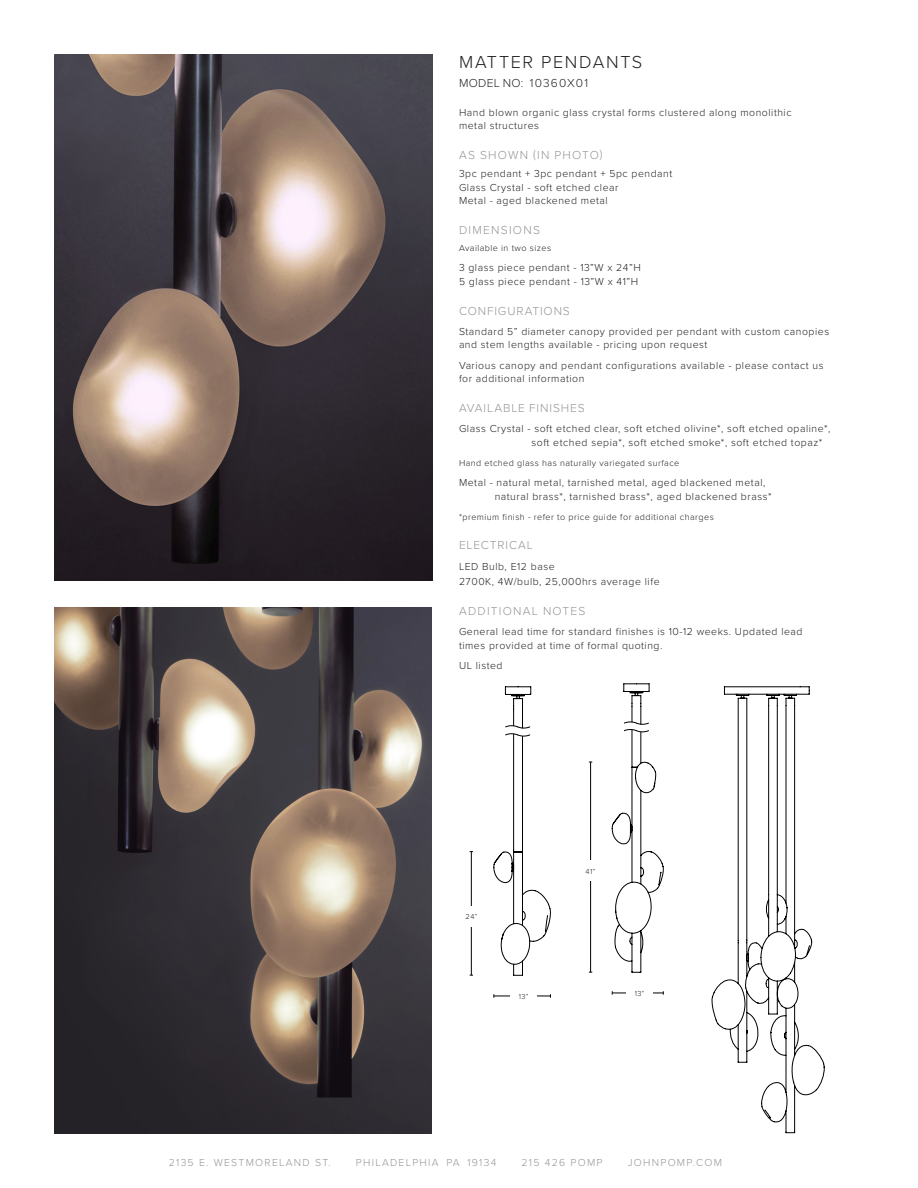
<style>
.page{position:relative;width:918px;height:1188px;background:#fff}
.page>*{position:absolute;margin:0;border:0;box-sizing:border-box;transform-origin:0 0}
.t1{font:300 18px "Proxima Nova";letter-spacing:.09em;color:#231f20}
.SUB_HEAD{font:300 12px "Proxima Nova";letter-spacing:.105em;color:#959598}
.BODY_COPY_1{font:300 12px "Proxima Nova";letter-spacing:.075em;color:#959598}
.t2{font:300 12px "Proxima Nova";letter-spacing:.075em;color:#231f20}
.BODY_COPY_1-2{font:300 10.5px/13.5px "Proxima Nova";letter-spacing:.05em;color:#231f20}
.SUB_HEAD-2{font:300 10.5px/13.5px "Proxima Nova";letter-spacing:.05em;color:#231f20}
.t3{font:300 10.5px "Proxima Nova";letter-spacing:.12em;color:#959598}
.BODY_COPY_1-3{font:300 9px "Proxima Nova";letter-spacing:.05em;color:#231f20}
.BOLD_SUB_HEAD{font:300 7.5px "Proxima Nova";letter-spacing:.05em;color:#231f20}
</style>
<div class="page">
<img style="left:54px;top:608px;width:378px;height:525px">
<img style="left:54px;top:54px;width:378px;height:526px">
<hr style="left:590px;top:762px;width:1px;height:210px;background:#000">
<hr style="left:612px;top:993px;width:51px;height:1px;background:#000">
<div style="left:574px;top:861px;width:33px;height:20px;background:#fff"></div>
<div style="left:626px;top:988px;width:27px;height:10px;background:#fff"></div>
<svg style="left:611px;top:683px;width:53px;height:290px"></svg>
<hr style="left:471px;top:852px;width:1px;height:123px;background:#000">
<hr style="left:494px;top:996px;width:56px;height:1px;background:#000">
<div style="left:455px;top:906px;width:33px;height:21px;background:#fff"></div>
<div style="left:510px;top:991px;width:27px;height:10px;background:#fff"></div>
<svg style="left:493px;top:686px;width:58px;height:290px"></svg>
<svg style="left:711px;top:686px;width:114px;height:447px"></svg>
<p class="t1" style="left:459px;top:49px;width:185px">MATTER PENDANTS</p>
<p class="t2" style="left:459px;top:74px;width:131px">MODEL NO: 10360X01</p>
<p class="SUB_HEAD-2" style="left:459px;top:105px;width:334px">Hand blown organic glass crystal forms clustered along monolithic metal structures</p>
<p class="SUB_HEAD" style="left:459px;top:146px;width:145px">AS SHOWN (IN PHOTO)</p>
<p class="BODY_COPY_1-2" style="left:459px;top:166px;width:215px">3pc pendant + 3pc pendant + 5pc pendant</p>
<p class="BODY_COPY_1-2" style="left:459px;top:180px;width:161px">Glass Crystal - soft etched clear</p>
<p class="BODY_COPY_1-2" style="left:459px;top:193px;width:150px">Metal - aged blackened metal</p>
<p class="SUB_HEAD" style="left:459px;top:221px;width:82px">DIMENSIONS</p>
<p class="BODY_COPY_1-3" style="left:459px;top:241px;width:94px">Available in two sizes</p>
<p class="BODY_COPY_1-2" style="left:459px;top:261px;width:183px">3 glass piece pendant - 13”W x 24”H<br>5 glass piece pendant - 13”W x 41”H</p>
<p class="BODY_COPY_1" style="left:459px;top:302px;width:112px">CONFIGURATIONS</p>
<p class="BODY_COPY_1-2" style="left:459px;top:324px;width:372px">Standard 5” diameter canopy provided per pendant with custom canopies and stem lengths available - pricing upon request</p>
<p class="BODY_COPY_1-2" style="left:459px;top:358px;width:366px">Various canopy and pendant configurations available - please contact us for additional information</p>
<p class="BODY_COPY_1" style="left:459px;top:399px;width:127px">AVAILABLE FINISHES</p>
<p class="BODY_COPY_1-2" style="left:531px;top:421px;width:300px;text-indent:-72px">Glass Crystal - soft etched clear, soft etched olivine*, soft etched opaline*, soft etched sepia*, soft etched smoke*, soft etched topaz*</p>
<p class="BODY_COPY_1-3" style="left:459px;top:456px;width:222px">Hand etched glass has naturally variegated surface</p>
<p class="BODY_COPY_1-2" style="left:495px;top:475px;width:278px;text-indent:-36px">Metal - natural metal, tarnished metal, aged blackened metal, natural brass*, tarnished brass*, aged blackened brass*</p>
<p class="BODY_COPY_1-3" style="left:459px;top:510px;width:256px">*premium finish - refer to price guide for additional charges</p>
<p class="BODY_COPY_1" style="left:459px;top:536px;width:75px">ELECTRICAL</p>
<p class="BODY_COPY_1-2" style="left:459px;top:559px;width:97px">LED Bulb, E12 base</p>
<p class="BODY_COPY_1-2" style="left:459px;top:574px;width:202px">2700K, 4W/bulb, 25,000hrs average life</p>
<p class="SUB_HEAD" style="left:459px;top:602px;width:128px">ADDITIONAL NOTES</p>
<p class="BODY_COPY_1-2" style="left:459px;top:625px;width:345px">General lead time for standard finishes is 10-12 weeks. Updated lead times provided at time of formal quoting.</p>
<p class="BODY_COPY_1-2" style="left:459px;top:658px;width:45px">UL listed</p>
<p class="BOLD_SUB_HEAD" style="left:466px;top:911px;width:13px">24”</p>
<p class="BOLD_SUB_HEAD" style="left:519px;top:991px;width:11px">13”</p>
<p class="BOLD_SUB_HEAD" style="left:586px;top:866px;width:11px">41”</p>
<p class="BOLD_SUB_HEAD" style="left:635px;top:988px;width:11px">13”</p>
<p class="t3" style="left:169px;top:1154px;width:164px">2135 E. WESTMORELAND ST.</p>
<p class="t3" style="left:356px;top:1154px;width:142px">PHILADELPHIA PA 19134</p>
<p class="t3" style="left:522px;top:1154px;width:82px">215 426 POMP</p>
<p class="t3" style="left:628px;top:1154px;width:96px">JOHNPOMP.COM</p>
</div>
